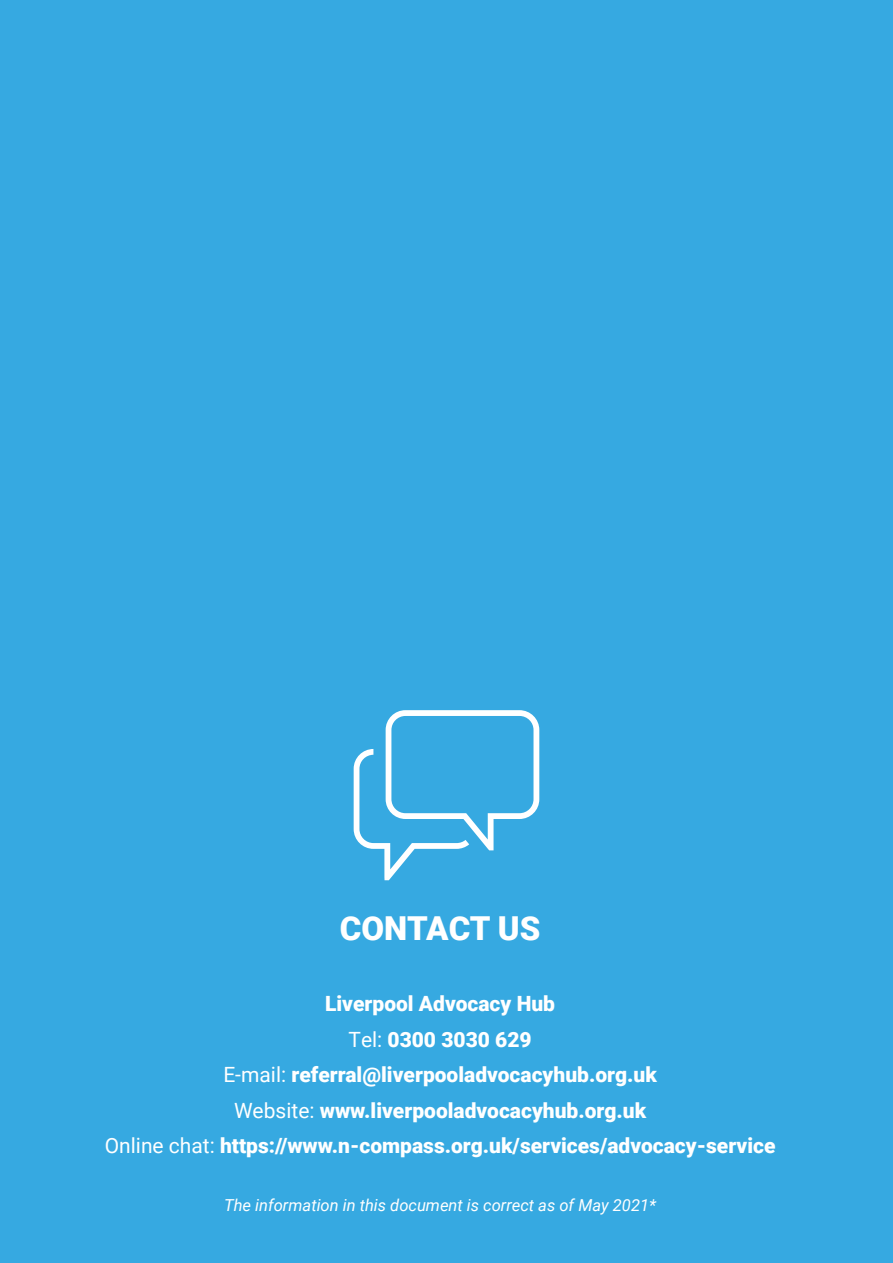
<style>
.page{position:relative;width:893px;height:1263px;background:#36a9e1}
.page>*{position:absolute;margin:0;border:0;box-sizing:border-box;transform-origin:0 0}
.t1{font:900 33px "Roboto";color:#fff}
.t2{font:900 21px/35.5px "Roboto";color:#fff;text-align:center}
.t3{font:italic 16.5px "Roboto";color:#fff}
.s1{font-weight:400}
</style>
<div class="page">
<svg style="left:354px;top:710px;width:185px;height:170px"></svg>
<h1 class="t1" style="left:340px;top:905px;width:202px">CONTACT US</h1>
<p class="t2" style="left:105px;top:985px;width:672px">Liverpool Advocacy Hub<br><span class="s1">Tel:</span> 0300 3030 629<br><span class="s1">E-mail:</span> referral@liverpooladvocacyhub.org.uk<br><span class="s1">Website:</span> www.liverpooladvocacyhub.org.uk<br><span class="s1">Online chat:</span> https://www.n-compass.org.uk/services/advocacy-service</p>
<p class="t3" style="left:224px;top:1193px;width:434px">The information in this document is correct as of May 2021*</p>
</div>
